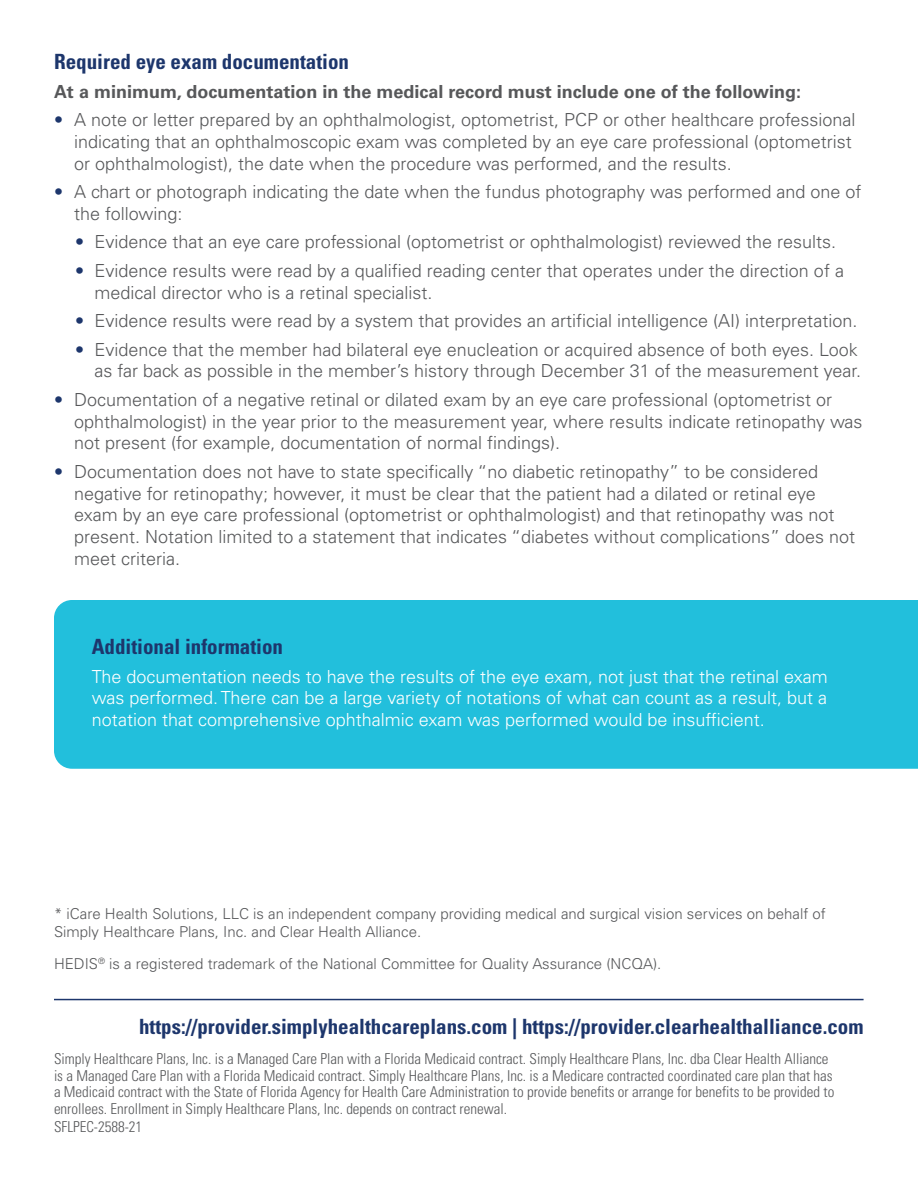
<style>
.page{position:relative;width:918px;height:1188px;background:#fff}
.page>*{position:absolute;margin:0;border:0;box-sizing:border-box;transform-origin:0 0}
.Simply_Disclaimer_Jo{font:700 condensed 21px "Univers LT Std";color:#1d366c}
.Simply_Body_Section{font:700 condensed 21px "Univers LT Std";color:#1d366c}
.t1{font:300 18px/21.8px "Univers LT Std";color:#57585a}
.Simply_Body_Text_12{font:300 18px/21.8px "Univers LT Std";color:#fff;text-align:justify}
.Simply_Body_Text_12-2{font:700 18px "Univers LT Std";color:#57585a}
.Simply_Disclaimer_Jo-2{font:300 condensed 15px/16.5px "Univers LT Std";color:#57585a}
.Simply_Body_Text_12-3{font:300 15px/18px "Univers LT Std";color:#57585a}
.s1{color:#1d366c}
</style>
<div class="page">
<div style="left:54px;top:600px;width:864px;height:169px;background:#22bfdc"></div>
<hr style="left:54px;top:999px;width:810px;height:1px;background:#1d366c">
<p class="Simply_Body_Section" style="left:54px;top:49px;width:297px">Required eye exam documentation</p>
<p class="Simply_Body_Text_12-2" style="left:54px;top:81px;width:749px">At a minimum, documentation in the medical record must include one of the following:</p>
<p class="t1" style="left:74px;top:109px;width:783px;text-indent:-20px"><span class="s1">•</span> A note or letter prepared by an ophthalmologist, optometrist, PCP or other healthcare professional indicating that an ophthalmoscopic exam was completed by an eye care professional (optometrist or ophthalmologist), the date when the procedure was performed, and the results.</p>
<p class="t1" style="left:74px;top:181px;width:789px;text-indent:-20px"><span class="s1">•</span> A chart or photograph indicating the date when the fundus photography was performed and one of the following:</p>
<p class="t1" style="left:75px;top:231px;width:763px"><span class="s1">•</span> Evidence that an eye care professional (optometrist or ophthalmologist) reviewed the results.</p>
<p class="t1" style="left:94px;top:260px;width:751px;text-indent:-20px"><span class="s1">•</span> Evidence results were read by a qualified reading center that operates under the direction of a medical director who is a retinal specialist.</p>
<p class="t1" style="left:75px;top:310px;width:784px"><span class="s1">•</span> Evidence results were read by a system that provides an artificial intelligence (AI) interpretation.</p>
<p class="t1" style="left:75px;top:338px;width:788px;text-align:right"><span class="s1">•</span> Evidence that the member had bilateral eye enucleation or acquired absence of both eyes. Look as far back as possible in the member’s history through December 31 of the measurement year.</p>
<p class="t1" style="left:74px;top:389px;width:790px;text-indent:-20px"><span class="s1">•</span> Documentation of a negative retinal or dilated exam by an eye care professional (optometrist or ophthalmologist) in the year prior to the measurement year, where results indicate retinopathy was not present (for example, documentation of normal findings).</p>
<p class="t1" style="left:74px;top:461px;width:782px;text-indent:-20px"><span class="s1">•</span> Documentation does not have to state specifically “no diabetic retinopathy” to be considered negative for retinopathy; however, it must be clear that the patient had a dilated or retinal eye exam by an eye care professional (optometrist or ophthalmologist) and that retinopathy was not present. Notation limited to a statement that indicates “diabetes without complications” does not meet criteria.</p>
<p class="Simply_Body_Section" style="left:92px;top:634px;width:193px">Additional information</p>
<p class="Simply_Body_Text_12" style="left:92px;top:665px;width:738px">The documentation needs to have the results of the eye exam, not just that the retinal exam was performed. There can be a large variety of notations of what can count as a result, but a notation that comprehensive ophthalmic exam was performed would be insufficient.</p>
<p class="Simply_Body_Text_12-3" style="left:54px;top:905px;width:773px">* iCare Health Solutions, LLC is an independent company providing medical and surgical vision services on behalf of<br>Simply Healthcare Plans, Inc. and Clear Health Alliance.</p>
<p class="Simply_Body_Text_12-3" style="left:54px;top:955px;width:609px">HEDIS<sup>®</sup> is a registered trademark of the National Committee for Quality Assurance (NCQA).</p>
<p class="Simply_Disclaimer_Jo" style="left:139px;top:1014px;width:726px">https://provider.simplyhealthcareplans.com | https://provider.clearhealthalliance.com</p>
<p class="Simply_Disclaimer_Jo-2" style="left:54px;top:1051px;width:782px">Simply Healthcare Plans, Inc. is a Managed Care Plan with a Florida Medicaid contract. Simply Healthcare Plans, Inc. dba Clear Health Alliance is a Managed Care Plan with a Florida Medicaid contract. Simply Healthcare Plans, Inc. is a Medicare contracted coordinated care plan that has a Medicaid contract with the State of Florida Agency for Health Care Administration to provide benefits or arrange for benefits to be provided to enrollees. Enrollment in Simply Healthcare Plans, Inc. depends on contract renewal.</p>
<p class="Simply_Disclaimer_Jo-2" style="left:54px;top:1118px;width:90px">SFLPEC-2588-21</p>
</div>
